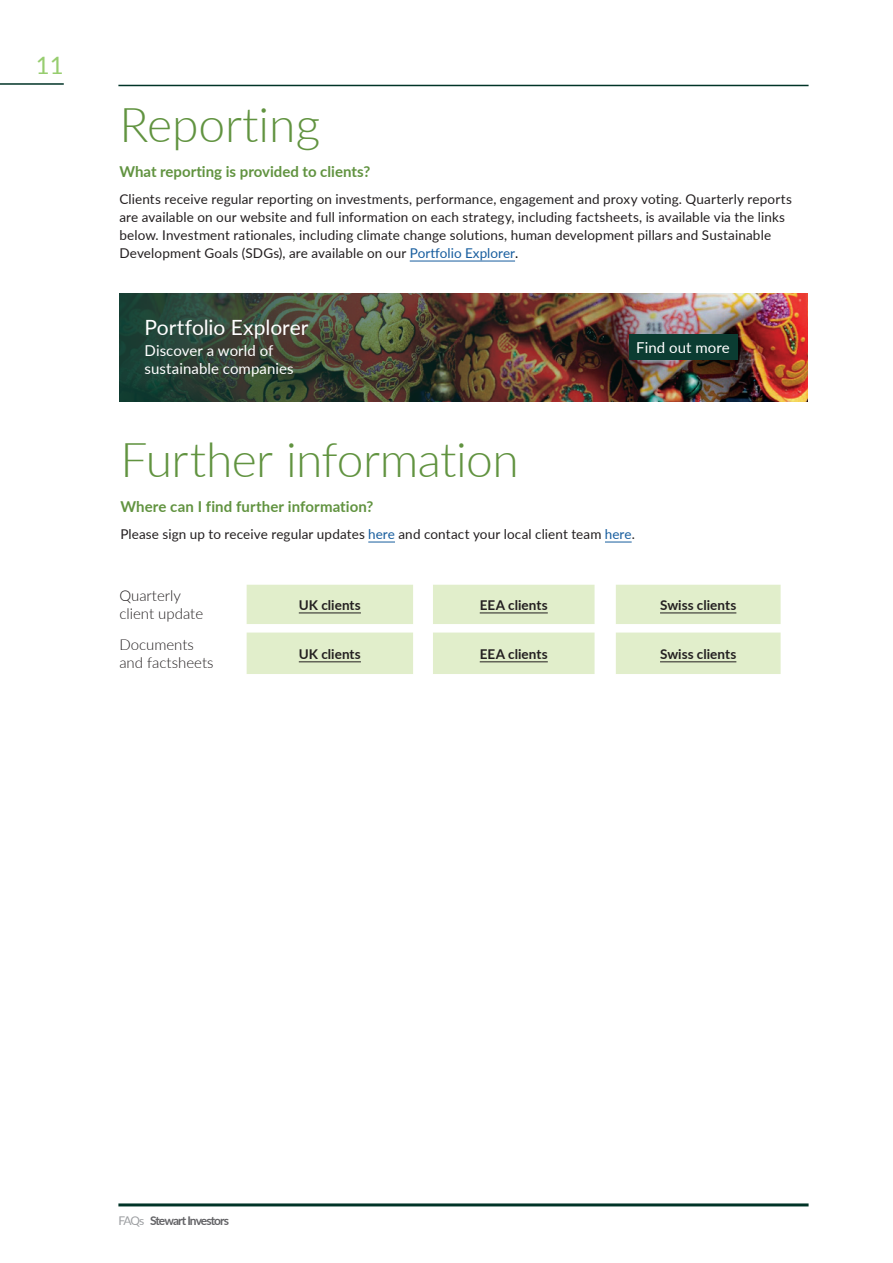
<style>
.page{position:relative;width:893px;height:1263px;background:#fff}
.page>*{position:absolute;margin:0;border:0;box-sizing:border-box;transform-origin:0 0}
.t1{font:300 48px "Lato";letter-spacing:-.01em;color:#619340}
.t2{font:24px "Lato";color:#97cd6f}
.t3{font:21px "Lato";letter-spacing:-.005em;color:#fff}
.t4{font:700 15px "Lato";color:#619340}
.t5{font:15px/18px "Lato";letter-spacing:.005em;color:#fff}
.t6{font:300 15px/18px "Lato";color:#231f20}
.t7{font:13.5px/18px "Lato";letter-spacing:.01em;color:#231f20}
.t8{font:700 13.5px "Lato";letter-spacing:.005em;color:#231f20}
.t9{font:700 12px "Lato";letter-spacing:-.08em;color:#636366}
.s1{color:#175d9e}
.s2{color:#000}
.s3{font-weight:400;color:#9d9fa2}
</style>
<div class="page">
<hr style="left:118px;top:1203px;width:691px;height:3px;background:#003427">
<hr style="left:118px;top:85px;width:691px;height:1px;background:#003427">
<hr style="left:0;top:83px;width:64px;height:2px;background:#003427">
<hr style="left:410px;top:261px;width:105px;height:1px;background:#175d9e">
<svg style="left:368px;top:542px;width:27px;height:1px"></svg>
<svg style="left:605px;top:542px;width:27px;height:1px"></svg>
<svg style="left:247px;top:585px;width:534px;height:89px;fill:#e1eecb"></svg>
<hr style="left:299px;top:613px;width:62px;height:1px;background:#231f20">
<hr style="left:480px;top:613px;width:68px;height:1px;background:#231f20">
<hr style="left:660px;top:613px;width:76px;height:1px;background:#231f20">
<hr style="left:299px;top:661px;width:62px;height:1px;background:#231f20">
<hr style="left:480px;top:661px;width:68px;height:1px;background:#231f20">
<hr style="left:660px;top:661px;width:76px;height:1px;background:#231f20">
<img style="left:119px;top:293px;width:689px;height:108px">
<div style="left:629px;top:335px;width:108px;height:25px;background:#0b3c32"></div>
<h2 class="t2" style="left:36px;top:48px;width:29px">11</h2>
<h1 class="t1" style="left:119px;top:92px;width:202px">Reporting</h1>
<p class="t4" style="left:119px;top:161px;width:252px">What reporting is provided to clients?</p>
<p class="t7" style="left:119px;top:189px;width:674px">Clients receive regular reporting on investments, performance, engagement and proxy voting. Quarterly reports are available on our website and full information on each strategy, including factsheets, is available via the links below. Investment rationales, including climate change solutions, human development pillars and Sustainable Development Goals (SDGs), are available on our <span class="s1">Portfolio Explorer</span><span class="s2">.</span></p>
<h3 class="t3" style="left:145px;top:312px;width:165px">Portfolio Explorer</h3>
<p class="t5" style="left:145px;top:341px;width:151px">Discover a world of sustainable companies</p>
<p class="t5" style="left:636px;top:338px;width:95px">Find out more</p>
<h1 class="t1" style="left:120px;top:427px;width:400px">Further information</h1>
<p class="t4" style="left:120px;top:496px;width:254px">Where can I find further information?</p>
<p class="t7" style="left:120px;top:524px;width:516px">Please sign up to receive regular updates <span class="s1">here</span> and contact your local client team <span class="s1">here</span>.</p>
<p class="t6" style="left:119px;top:586px;width:85px">Quarterly client update</p>
<p class="t8" style="left:299px;top:595px;width:64px">UK clients</p>
<p class="t8" style="left:480px;top:595px;width:70px">EEA clients</p>
<p class="t8" style="left:660px;top:595px;width:78px">Swiss clients</p>
<p class="t6" style="left:119px;top:635px;width:96px">Documents and factsheets</p>
<p class="t8" style="left:299px;top:644px;width:64px">UK clients</p>
<p class="t8" style="left:480px;top:644px;width:70px">EEA clients</p>
<p class="t8" style="left:660px;top:644px;width:78px">Swiss clients</p>
<p class="t9" style="left:118px;top:1211px;width:112px"><span class="s3">FAQs</span> Stewart Investors</p>
</div>
